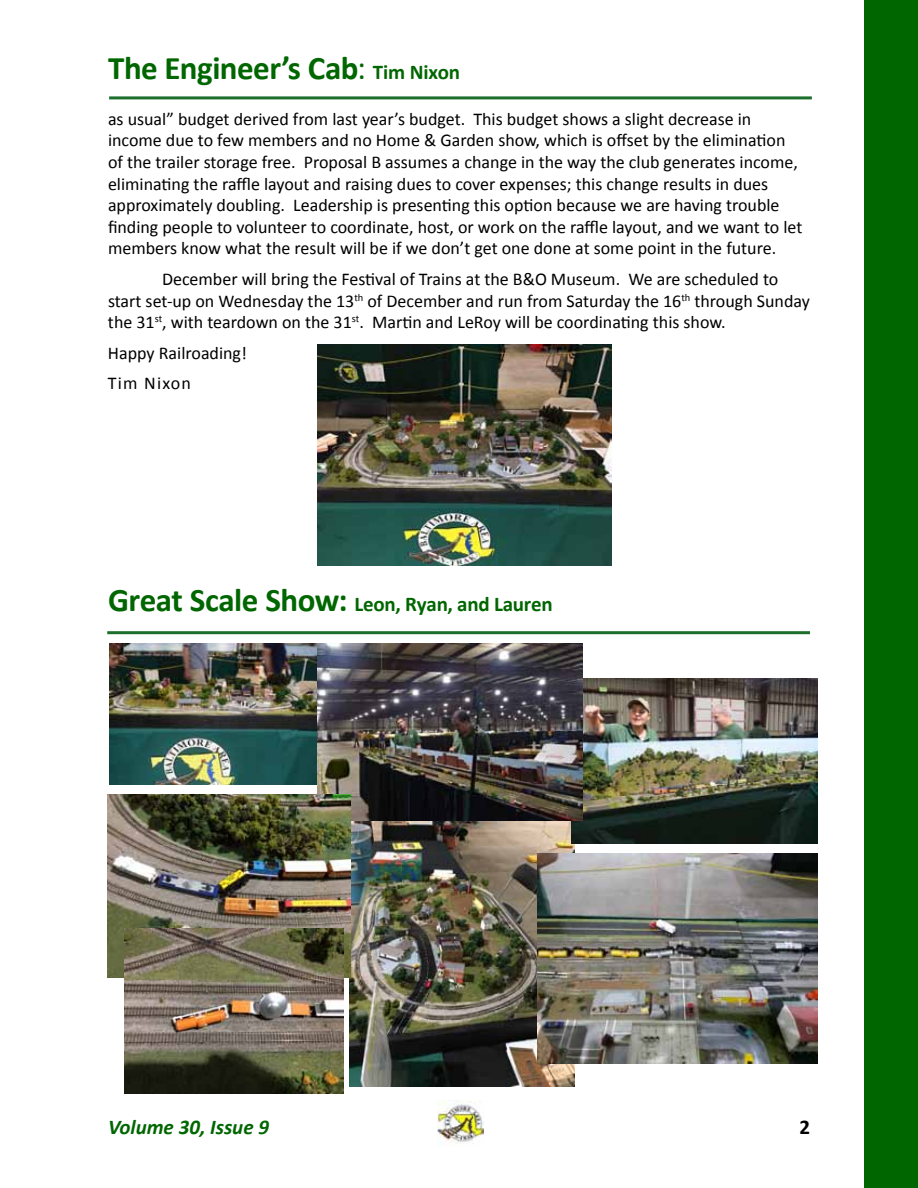
<style>
.page{position:relative;width:918px;height:1188px;background:#fff}
.page>*{position:absolute;margin:0;border:0;box-sizing:border-box;transform-origin:0 0}
.t1{font:700 33px "Calibri";letter-spacing:-.015em;color:#060}
.t2{font:700 21px "Calibri";letter-spacing:-.01em;color:#060}
.t3{font:italic 700 21px "Calibri";color:#060}
.t4{font:700 21px "Calibri";color:#000}
.t5{font:18px/21.6px "Calibri";color:#000}
.s1{font-weight:400}
.s2{font-size:21px}
.s3{font-size:33px}
</style>
<div class="page">
<div style="left:864px;top:0;width:54px;height:1188px;background:#060"></div>
<img style="left:438px;top:1101px;width:45px;height:44px">
<hr style="left:109px;top:96px;width:703px;height:3px;background:#1c6e2b">
<hr style="left:107px;top:631px;width:703px;height:3px;background:#1c6e2b">
<img style="left:350px;top:821px;width:224px;height:265px">
<img style="left:572px;top:679px;width:246px;height:164px">
<img style="left:110px;top:644px;width:207px;height:141px">
<img style="left:317px;top:644px;width:266px;height:177px">
<img style="left:538px;top:853px;width:280px;height:210px">
<img style="left:107px;top:794px;width:244px;height:183px">
<img style="left:317px;top:344px;width:295px;height:221px">
<img style="left:124px;top:929px;width:220px;height:164px">
<h1 class="t1" style="left:108px;top:47px;width:354px">The Engineer’s Cab<span class="s1">:</span> <span class="s2">Tim Nixon</span></h1>
<p class="t5" style="left:108px;top:108px;width:696px">as usual” budget derived from last year’s budget. This budget shows a slight decrease in income due to few members and no Home &amp; Garden show, which is offset by the elimination of the trailer storage free. Proposal B assumes a change in the way the club generates income, eliminating the raffle layout and raising dues to cover expenses; this change results in dues approximately doubling. Leadership is presenting this option because we are having trouble finding people to volunteer to coordinate, host, or work on the raffle layout, and we want to let members know what the result will be if we don’t get one done at some point in the future.</p>
<p class="t5" style="left:108px;top:268px;width:704px;text-indent:54px">December will bring the Festival of Trains at the B&amp;O Museum. We are scheduled to start set-up on Wednesday the 13<sup>th</sup> of December and run from Saturday the 16<sup>th</sup> through Sunday the 31<sup>st</sup>, with teardown on the 31<sup>st</sup>. Martin and LeRoy will be coordinating this show.</p>
<p class="t5" style="left:108px;top:338px;width:140px;line-height:30.6px">Happy Railroading!<br>Tim Nixon</p>
<p class="t2" style="left:108px;top:591px;width:446px"><span class="s3">Great Scale Show:</span> Leon, Ryan, and Lauren</p>
<p class="t3" style="left:108px;top:1114px;width:163px">Volume 30, Issue 9</p>
<p class="t4" style="left:799px;top:1114px;width:12px">2</p>
</div>
